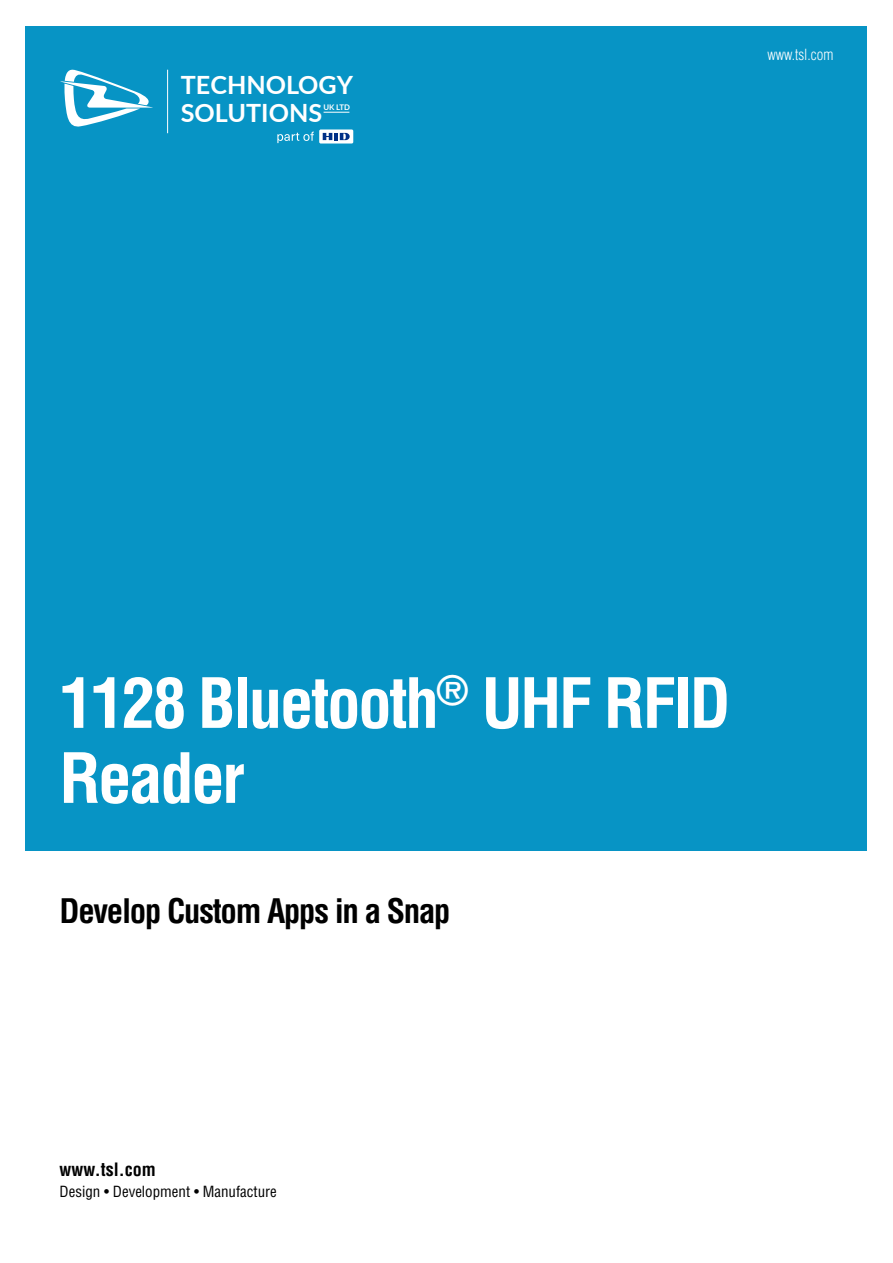
<style>
.page{position:relative;width:893px;height:1263px;background:#fff}
.page>*{position:absolute;margin:0;border:0;box-sizing:border-box;transform-origin:0 0}
.t1{font:700 condensed 67.5px/75px "Helvetica LT Std";letter-spacing:-.04em;color:#fff}
.t2{font:700 condensed 33px "Helvetica LT Std";letter-spacing:-.04em;color:#000}
.t3{font:700 25.2px/27.6px "Lato";color:#fff}
.t4{font:700 condensed 18px "Helvetica LT Std";color:#000}
.t5{font:condensed 15px "Helvetica LT Std";color:#000}
.t6{font:300 condensed 15px "Helvetica LT Std";color:#fff}
.t7{font:700 7.8px "Lato";color:#fff}
</style>
<div class="page">
<div style="left:26px;top:26px;width:841px;height:824px;background:#0794c5"></div>
<svg style="left:319px;top:129px;width:34px;height:15px"></svg>
<svg style="left:323px;top:133px;width:27px;height:7px"></svg>
<svg style="left:277px;top:132px;width:37px;height:11px"></svg>
<svg style="left:60px;top:69px;width:93px;height:58px"></svg>
<hr style="left:167px;top:70px;width:1px;height:63px;background:#fff">
<svg style="left:324px;top:112px;width:25px;height:1px"></svg>
<h3 class="t3" style="left:181px;top:70px;width:174px">TECHNOLOGY<br>SOLUTIONS</h3>
<p class="t7" style="left:323px;top:101px;width:28px">UK LTD</p>
<p class="t6" style="left:767px;top:45px;width:68px">www.tsl.com</p>
<h1 class="t1" style="left:59px;top:665px;width:673px">1128 Bluetooth<sup>®</sup> UHF RFID<br>Reader</h1>
<h2 class="t2" style="left:60px;top:890px;width:393px">Develop Custom Apps in a Snap</h2>
<p class="t4" style="left:60px;top:1158px;width:98px">www.tsl.com</p>
<p class="t5" style="left:60px;top:1182px;width:219px">Design • Development • Manufacture</p>
</div>
